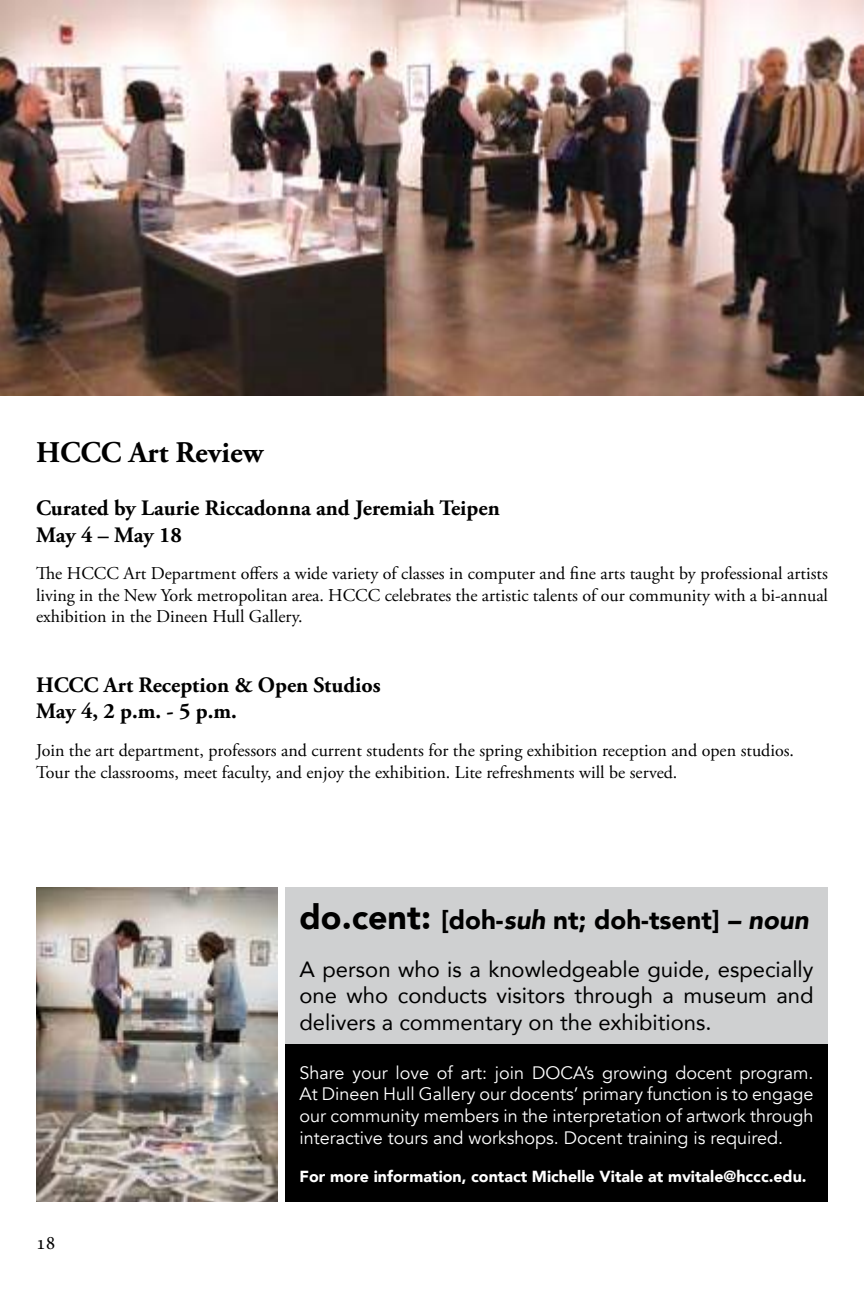
<style>
.page{position:relative;width:864px;height:1296px;background:#fff}
.page>*{position:absolute;margin:0;border:0;box-sizing:border-box;transform-origin:0 0}
.t1{font:700 30px "Adobe Garamond Pro";color:#000}
.t2{font:900 26px "Avenir";color:#000}
.t3{font:22px/26.4px "Avenir";color:#000;text-align:justify}
.t4{font:700 22px/26.4px "Adobe Garamond Pro";color:#000}
.t5{font:20px "Minion Pro";color:#000}
.t6{font:18px/21.6px "Adobe Garamond Pro";color:#000;text-align:justify}
.t7{font:18px/21.6px "Avenir";color:#fff;text-align:justify}
.t8{font:900 16px "Avenir";color:#fff}
.s1{font-size:34px}
.s2{font-style:italic}
</style>
<div class="page">
<img style="left:0;top:0;width:864px;height:396px">
<div style="left:285px;top:887px;width:543px;height:157px;background:#cfd0d1"></div>
<img style="left:36px;top:887px;width:242px;height:315px">
<div style="left:285px;top:1044px;width:543px;height:158px;background:#000"></div>
<h1 class="t1" style="left:36px;top:435px;width:229px">HCCC Art Review</h1>
<p class="t4" style="left:36px;top:495px;width:465px">Curated by Laurie Riccadonna and Jeremiah Teipen<br>May 4 – May 18</p>
<p class="t6" style="left:36px;top:563px;width:794px">The HCCC Art Department offers a wide variety of classes in computer and fine arts taught by professional artists living in the New York metropolitan area. HCCC celebrates the artistic talents of our community with a bi-annual exhibition in the Dineen Hull Gallery.</p>
<p class="t4" style="left:36px;top:672px;width:346px">HCCC Art Reception &amp; Open Studios<br>May 4, 2 p.m. - 5 p.m.</p>
<p class="t6" style="left:36px;top:740px;width:760px">Join the art department, professors and current students for the spring exhibition reception and open studios.<br>Tour the classrooms, meet faculty, and enjoy the exhibition. Lite refreshments will be served.</p>
<p class="t5" style="left:36px;top:1229px;width:21px">18</p>
<h2 class="t2" style="left:300px;top:898px;width:511px"><span class="s1">do.cent:</span> [doh-<span class="s2">suh</span> nt; doh-tsent] <span class="s2">– noun</span></h2>
<p class="t3" style="left:300px;top:955px;width:516px">A person who is a knowledgeable guide, especially one who conducts visitors through a museum and delivers a commentary on the exhibitions.</p>
<p class="t7" style="left:300px;top:1062px;width:516px">Share your love of art: join DOCA’s growing docent program.<br>At Dineen Hull Gallery our docents’ primary function is to engage our community members in the interpretation of artwork through interactive tours and workshops. Docent training is required.</p>
<p class="t8" style="left:300px;top:1163px;width:509px">For more information, contact Michelle Vitale at mvitale@hccc.edu.</p>
</div>
